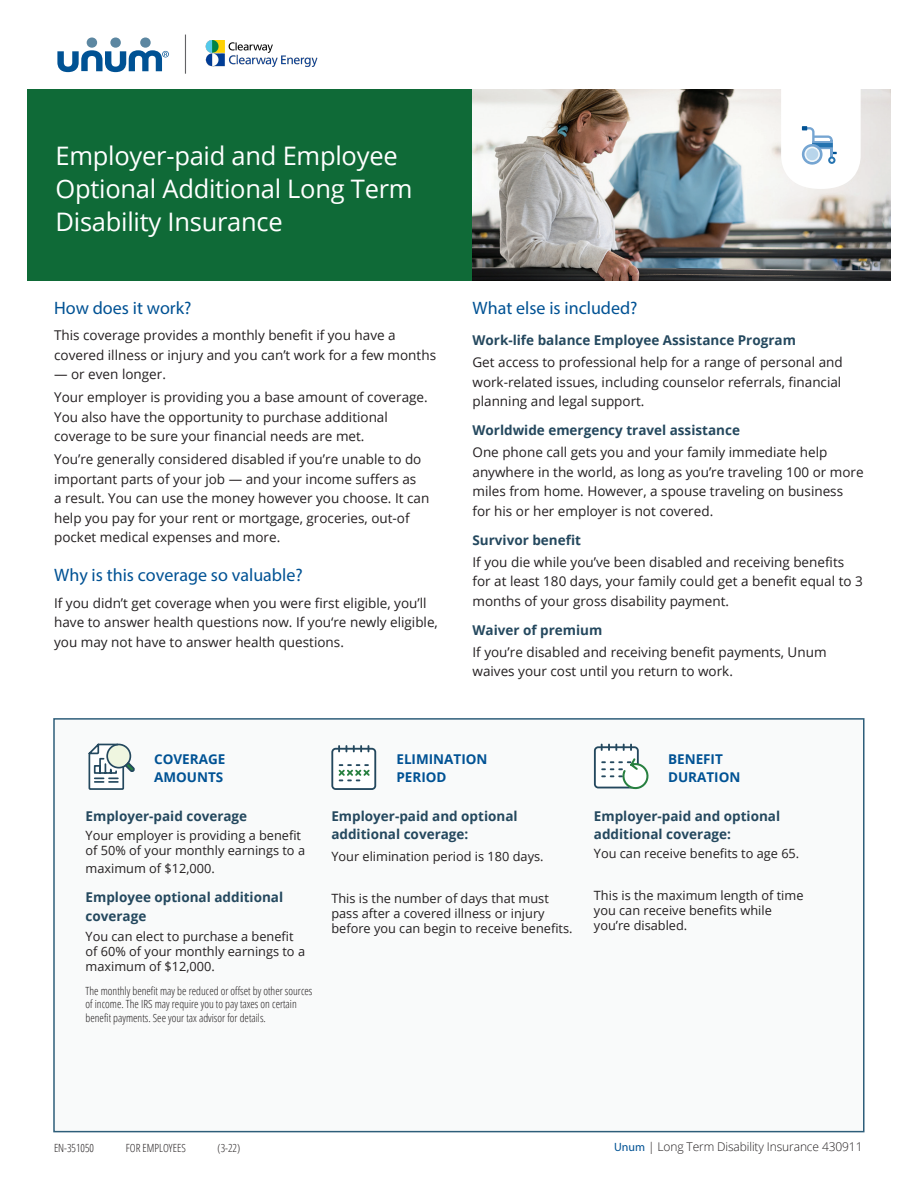
<style>
.page{position:relative;width:918px;height:1188px;background:#fff}
.page>*{position:absolute;margin:0;border:0;box-sizing:border-box;transform-origin:0 0}
.t1{font:25.5px/33px "Open Sans";letter-spacing:-.01em;color:#fff}
.t2{font:18px "Myriad Pro";color:#005294}
.t3{font:13.5px/19.5px "Open Sans";color:#231f20}
.t4{font:700 13.5px/18px "Open Sans";color:#24485e}
.t5{font:700 13.5px/18px "Open Sans";color:#005294}
.t6{font:12.75px/15px "Open Sans";color:#231f20}
.t7{font:300 12px "Open Sans";letter-spacing:-.01em;color:#231f20}
.t8{font:300 11.25px/13.5px "Open Sans Condensed";color:#231f20}
.s1{font-family:"Myriad Pro";font-weight:400;color:#005294}
</style>
<div class="page">
<div style="left:27px;top:90px;width:454px;height:191px;background:#0f6a37"></div>
<img style="left:473px;top:90px;width:418px;height:191px">
<svg style="left:781px;top:90px;width:80px;height:99px"></svg>
<img style="left:206px;top:40px;width:112px;height:27px">
<div style="left:87px;top:38px;width:10px;height:10px;background:#5c87a1;border-radius:50%"></div>
<div style="left:110px;top:38px;width:11px;height:10px;background:#5c87a1;border-radius:50%"></div>
<div style="left:140px;top:38px;width:11px;height:10px;background:#5c87a1;border-radius:50%"></div>
<svg style="left:57px;top:50px;width:112px;height:22px"></svg>
<hr style="left:185px;top:35px;width:1px;height:39px;background:#636366">
<div style="left:53px;top:718px;width:812px;height:414px;background:#f9fafa;border:2px solid #2e5e7a"></div>
<svg style="left:88px;top:743px;width:47px;height:47px"></svg>
<svg style="left:331px;top:745px;width:45px;height:45px"></svg>
<svg style="left:594px;top:744px;width:55px;height:46px"></svg>
<h1 class="t1" style="left:56px;top:138px;width:359px">Employer-paid and Employee<br>Optional Additional Long Term<br>Disability Insurance</h1>
<h2 class="t2" style="left:54px;top:297px;width:139px">How does it work?</h2>
<p class="t3" style="left:54px;top:325px;width:383px">This coverage provides a monthly benefit if you have a covered illness or injury and you can’t work for a few months</p>
<p class="t3" style="left:54px;top:362px;width:375px;line-height:23px">— or even longer.<br>Your employer is providing you a base amount of coverage.</p>
<p class="t3" style="left:54px;top:407px;width:335px">You also have the opportunity to purchase additional coverage to be sure your financial needs are met.</p>
<p class="t3" style="left:54px;top:449px;width:377px">You’re generally considered disabled if you’re unable to do important parts of your job — and your income suffers as<br>a result. You can use the money however you choose. It can help you pay for your rent or mortgage, groceries, out-of pocket medical expenses and more.</p>
<h2 class="t2" style="left:54px;top:564px;width:250px">Why is this coverage so valuable?</h2>
<p class="t3" style="left:54px;top:593px;width:385px">If you didn’t get coverage when you were first eligible, you’ll have to answer health questions now. If you‘re newly eligible, you may not have to answer health questions.</p>
<h2 class="t2" style="left:472px;top:297px;width:167px">What else is included?</h2>
<p class="t4" style="left:472px;top:331px;width:325px">Work-life balance Employee Assistance Program</p>
<p class="t3" style="left:472px;top:352px;width:372px;text-align:justify">Get access to professional help for a range of personal and work-related issues, including counselor referrals, financial planning and legal support.</p>
<p class="t4" style="left:472px;top:421px;width:269px">Worldwide emergency travel assistance</p>
<p class="t3" style="left:472px;top:442px;width:393px">One phone call gets you and your family immediate help anywhere in the world, as long as you’re traveling 100 or more miles from home. However, a spouse traveling on business for his or her employer is not covered.</p>
<p class="t4" style="left:472px;top:531px;width:110px">Survivor benefit</p>
<p class="t3" style="left:472px;top:552px;width:392px">If you die while you’ve been disabled and receiving benefits for at least 180 days, your family could get a benefit equal to 3 months of your gross disability payment.</p>
<p class="t4" style="left:472px;top:621px;width:131px">Waiver of premium</p>
<p class="t3" style="left:472px;top:642px;width:356px">If you’re disabled and receiving benefit payments, Unum waives your cost until you return to work.</p>
<p class="t5" style="left:154px;top:750px;width:73px">COVERAGE<br>AMOUNTS</p>
<p class="t4" style="left:86px;top:806px;width:163px">Employer-paid coverage</p>
<p class="t6" style="left:86px;top:828px;width:221px">Your employer is providing a benefit of 50% of your monthly earnings to a</p>
<p class="t6" style="left:86px;top:861px;width:131px">maximum of $12,000.</p>
<p class="t4" style="left:86px;top:887px;width:199px;line-height:19.5px">Employee optional additional coverage</p>
<p class="t6" style="left:86px;top:928px;width:221px">You can elect to purchase a benefit of 60% of your monthly earnings to a maximum of $12,000.</p>
<p class="t8" style="left:86px;top:983px;width:228px">The monthly benefit may be reduced or offset by other sources of income. The IRS may require you to pay taxes on certain benefit payments. See your tax advisor for details.</p>
<p class="t5" style="left:396px;top:750px;width:93px">ELIMINATION<br>PERIOD</p>
<p class="t4" style="left:331px;top:807px;width:188px">Employer-paid and optional additional coverage:</p>
<p class="t6" style="left:331px;top:849px;width:214px">Your elimination period is 180 days.</p>
<p class="t6" style="left:331px;top:891px;width:243px">This is the number of days that must pass after a covered illness or injury before you can begin to receive benefits.</p>
<p class="t5" style="left:668px;top:750px;width:74px">BENEFIT<br>DURATION</p>
<p class="t4" style="left:594px;top:807px;width:188px">Employer-paid and optional additional coverage:</p>
<p class="t6" style="left:594px;top:846px;width:207px">You can receive benefits to age 65.</p>
<p class="t6" style="left:594px;top:888px;width:211px">This is the maximum length of time you can receive benefits while you’re disabled.</p>
<p class="t8" style="left:54px;top:1140px;width:42px">EN-351050</p>
<p class="t8" style="left:126px;top:1140px;width:61px">FOR EMPLOYEES</p>
<p class="t8" style="left:218px;top:1140px;width:24px">(3-22)</p>
<p class="t7" style="left:614px;top:1138px;width:250px"><span class="s1">Unum</span> | Long Term Disability Insurance 430911</p>
</div>
